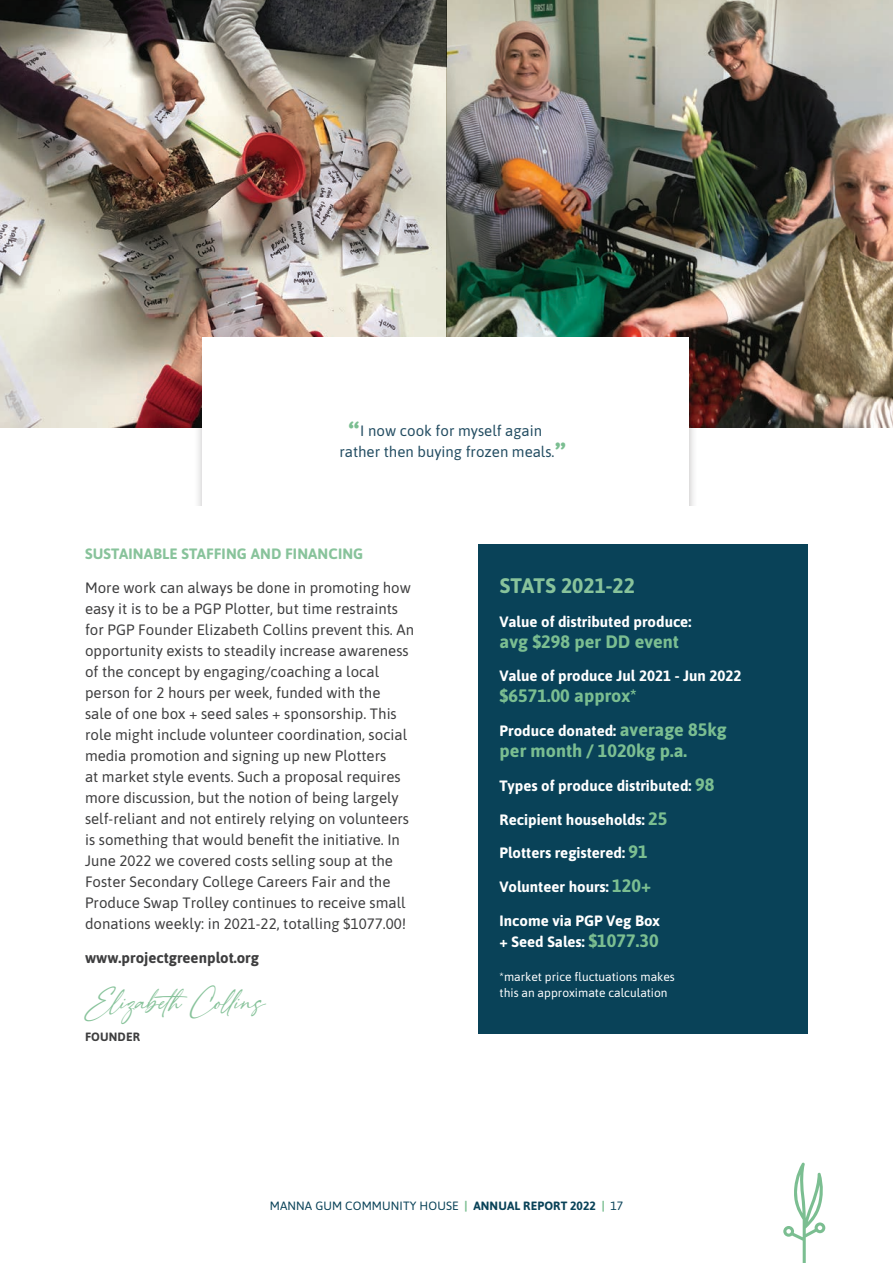
<style>
.page{position:relative;width:893px;height:1263px;background:#fff}
.page>*{position:absolute;margin:0;border:0;box-sizing:border-box;transform-origin:0 0}
.t1{font:36px "Girl Boss Slant";color:#88c39b}
.t2{font:700 21px "Asap";color:#88c39b}
.t3{font:700 18px "Asap";color:#7bbe91}
.t4{font:15px/21px "Asap";color:#3e3e3f}
.t5{font:700 15px/21px "Asap";color:#fff}
.t6{font:15px/21px "Asap";color:#234d62}
.t7{font:700 15px "Asap";letter-spacing:.01em;color:#88c39b}
.t8{font:700 15px "Asap";color:#3e3e3f}
.t9{font:12px/16.5px "Asap";color:#fff}
.t10{font:12px "Asap";letter-spacing:.01em;color:#094258}
.t11{font:700 12px "Asap";letter-spacing:.01em;color:#3e3e3f}
.s1{font-family:"Linotte";font-weight:600;font-size:31.95px;color:#7bbe91}
.s2{font-size:18px;color:#7bbe91}
.s3{font-weight:700;color:#7bbe91}
.s4{font-weight:700}
</style>
<div class="page">
<svg style="left:783px;top:1162px;width:42px;height:101px"></svg>
<img style="left:0;top:0;width:446px;height:427px">
<img style="left:446px;top:0;width:447px;height:427px">
<div style="left:194px;top:345px;width:504px;height:192px;background:#231f20;opacity:.3"></div>
<div style="left:202px;top:337px;width:486px;height:174px;background:#fff"></div>
<div style="left:0;top:507px;width:893px;height:646px;background:#fff"></div>
<div style="left:478px;top:544px;width:330px;height:489px;background:#094258"></div>
<p class="t6" style="left:339px;top:420px;width:229px;text-indent:9px"><span class="s1">“</span>I now cook for myself again rather then buying frozen meals.<span class="s1">”</span></p>
<p class="t7" style="left:85px;top:543px;width:280px">SUSTAINABLE STAFFING AND FINANCING</p>
<p class="t4" style="left:85px;top:576px;width:331px">More work can always be done in promoting how easy it is to be a PGP Plotter, but time restraints for PGP Founder Elizabeth Collins prevent this. An opportunity exists to steadily increase awareness of the concept by engaging/coaching a local person for 2 hours per week, funded with the<br>sale of one box + seed sales + sponsorship. This role might include volunteer coordination, social media promotion and signing up new Plotters<br>at market style events. Such a proposal requires more discussion, but the notion of being largely self-reliant and not entirely relying on volunteers is something that would benefit the initiative. In June 2022 we covered costs selling soup at the Foster Secondary College Careers Fair and the Produce Swap Trolley continues to receive small donations weekly: in 2021-22, totalling $1077.00!</p>
<p class="t8" style="left:85px;top:947px;width:175px">www.projectgreenplot.org</p>
<h1 class="t1" style="left:85px;top:977px;width:180px">Elizabeth Collins</h1>
<p class="t11" style="left:85px;top:1028px;width:56px">FOUNDER</p>
<h2 class="t2" style="left:500px;top:570px;width:137px">STATS 2021-22</h2>
<p class="t5" style="left:500px;top:610px;width:193px">Value of distributed produce:</p>
<p class="t3" style="left:500px;top:628px;width:181px">avg $298 per DD event</p>
<p class="t5" style="left:500px;top:665px;width:243px">Value of produce Jul 2021 - Jun 2022</p>
<p class="t3" style="left:500px;top:683px;width:139px">$6571.00 approx*</p>
<p class="t5" style="left:500px;top:720px;width:229px">Produce donated: <span class="s2">average 85kg</span></p>
<p class="t3" style="left:500px;top:738px;width:189px">per month / 1020kg p.a.</p>
<p class="t5" style="left:500px;top:774px;width:216px">Types of produce distributed: <span class="s2">98</span></p>
<p class="t5" style="left:500px;top:808px;width:169px">Recipient households: <span class="s2">25</span></p>
<p class="t5" style="left:500px;top:842px;width:150px">Plotters registered: <span class="s2">91</span></p>
<p class="t5" style="left:500px;top:876px;width:153px">Volunteer hours: <span class="s2">120+</span></p>
<p class="t5" style="left:500px;top:909px;width:162px">Income via PGP Veg Box + Seed Sales: <span class="s2">$1077.30</span></p>
<p class="t9" style="left:500px;top:967px;width:177px">*market price fluctuations makes this an approximate calculation</p>
<p class="t10" style="left:270px;top:1198px;width:355px">MANNA GUM COMMUNITY HOUSE <span class="s3">|</span> <span class="s4">ANNUAL REPORT 2022</span> <span class="s3">|</span> 17</p>
</div>
